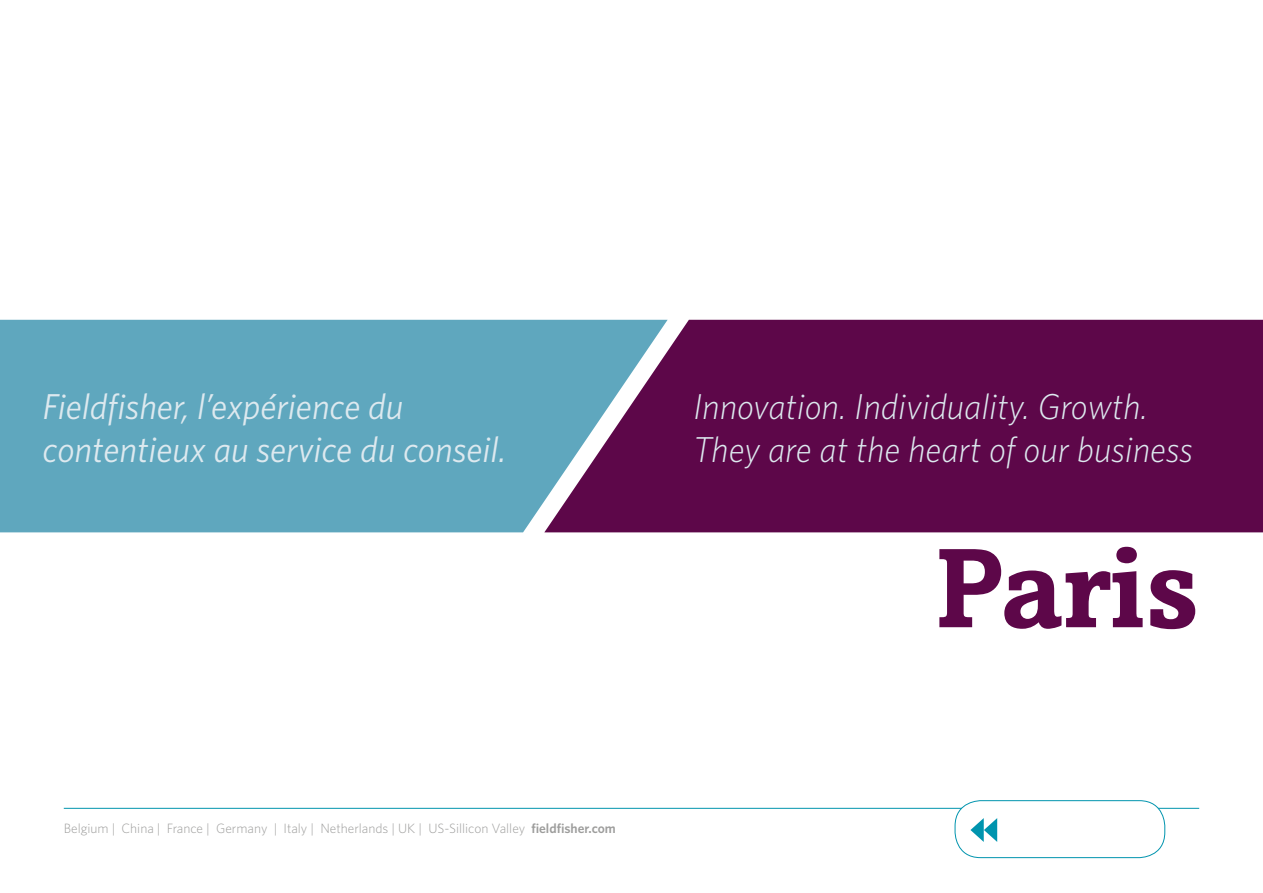
<style>
.page{position:relative;width:1263px;height:893px;background:#fff}
.page>*{position:absolute;margin:0;border:0;box-sizing:border-box;transform-origin:0 0}
.t1{font:700 112.5px "Amasis MT Pro";color:#5d0749}
.t2{font:italic 300 36px/43.2px "Whitney";color:#dde9ef}
.t3{font:italic 36px/43.2px "Whitney";color:#dde9ef}
.t4{font:300 13.5px "Whitney";color:#9d9d9c}
.s1{font-weight:600}
</style>
<div class="page">
<hr style="left:64px;top:808px;width:1135px;height:1px;background:#0094ae">
<div style="left:955px;top:801px;width:210px;height:57px;background:#fff;border-radius:26px"></div>
<div style="left:955px;top:800px;width:210px;height:58px;border:1px solid #0094ae;border-radius:26px"></div>
<svg style="left:970px;top:818px;width:27px;height:24px"></svg>
<div style="left:668px;top:320px;width:595px;height:212px;background:#5d0749"></div>
<svg style="left:0;top:320px;width:668px;height:212px;background:#639db6"></svg>
<h2 class="t3" style="left:43px;top:384px;width:465px">Fieldfisher, l’expérience du contentieux au service du conseil.</h2>
<h2 class="t2" style="left:693px;top:384px;width:501px">Innovation. Individuality. Growth.<br>They are at the heart of our business</h2>
<p class="t4" style="left:64px;top:819px;width:554px">Belgium | China | France | Germany | Italy | Netherlands | UK | US-Sillicon Valley <span class="s1">fieldfisher.com</span></p>
<h1 class="t1" style="left:935px;top:520px;width:266px">Paris</h1>
</div>
